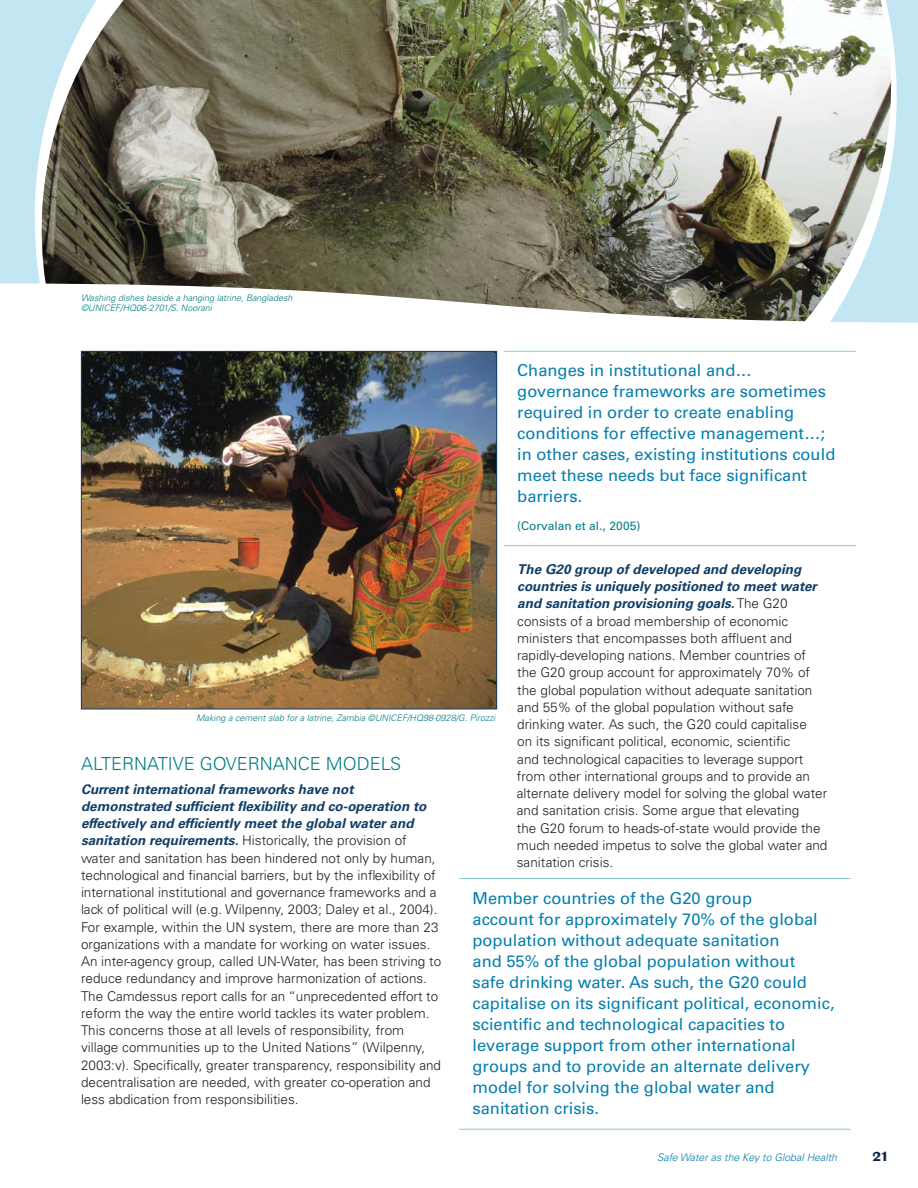
<style>
.page{position:relative;width:918px;height:1188px;background:#fff}
.page>*{position:absolute;margin:0;border:0;box-sizing:border-box;transform-origin:0 0}
.t1{font:300 18px "Univers LT Std";color:#007c85}
.t2{font:16.5px/21px "Univers LT Std";color:#067eae}
.t3{font:300 13.5px/17.2px "Univers LT Std";color:#231f20}
.t4{font:700 expanded 13.5px "Grotesque MT Std";color:#0d2244}
.t5{font:12px "Univers LT Std";color:#007c85}
.t6{font:italic 300 10.5px "Univers LT Std";color:#067eae}
.t7{font:italic 300 9px/10.8px "Univers LT Std";color:#007c85}
.s1{font-weight:700;font-style:italic;color:#113e66}
</style>
<div class="page">
<img style="left:138px;top:0;width:657px;height:284px">
<svg style="left:109px;top:0;width:29px;height:284px;background:#5e5a4d"></svg>
<svg style="left:795px;top:0;width:123px;height:284px"></svg>
<svg style="left:0;top:0;width:109px;height:284px;background:#96a5a3"></svg>
<svg style="left:80px;top:284px;width:838px;height:114px"></svg>
<hr style="left:504px;top:351px;width:352px;height:1px;background:#8acbc9">
<hr style="left:504px;top:545px;width:352px;height:1px;background:#8acbc9">
<hr style="left:459px;top:878px;width:391px;height:1px;background:#8acbc9">
<hr style="left:459px;top:1129px;width:391px;height:1px;background:#8acbc9">
<img style="left:83px;top:353px;width:412px;height:354px">
<div style="left:81px;top:351px;width:416px;height:358px;border:1px solid #113e66"></div>
<p class="t7" style="left:81px;top:292px;width:213px">Washing dishes beside a hanging latrine, Bangladesh ©UNICEF/HQ06-2701/S. Noorani</p>
<p class="t2" style="left:517px;top:361px;width:320px">Changes in institutional and… governance frameworks are sometimes required in order to create enabling conditions for effective management…; in other cases, existing institutions could meet these needs but face significant barriers.</p>
<p class="t5" style="left:517px;top:521px;width:125px">(Corvalan et al., 2005)</p>
<p class="t3" style="left:517px;top:561px;width:312px"><span class="s1">The G20 group of developed and developing countries is uniquely positioned to meet water and sanitation provisioning goals.</span> The G20 consists of a broad membership of economic ministers that encompasses both affluent and rapidly-developing nations. Member countries of the G20 group account for approximately 70% of the global population without adequate sanitation and 55% of the global population without safe drinking water. As such, the G20 could capitalise<br>on its significant political, economic, scientific<br>and technological capacities to leverage support from other international groups and to provide an alternate delivery model for solving the global water and sanitation crisis. Some argue that elevating<br>the G20 forum to heads-of-state would provide the much needed impetus to solve the global water and sanitation crisis.</p>
<p class="t7" style="left:196px;top:712px;width:301px">Making a cement slab for a latrine, Zambia ©UNICEF/HQ98-0928/G. Pirozzi</p>
<h1 class="t1" style="left:81px;top:756px;width:322px">ALTERNATIVE GOVERNANCE MODELS</h1>
<p class="t3" style="left:81px;top:781px;width:362px"><span class="s1">Current international frameworks have not demonstrated sufficient flexibility and co-operation to effectively and efficiently meet the global water and sanitation requirements.</span> Historically, the provision of water and sanitation has been hindered not only by human, technological and financial barriers, but by the inflexibility of international institutional and governance frameworks and a lack of political will (e.g. Wilpenny, 2003; Daley et al., 2004).<br>For example, within the UN system, there are more than 23 organizations with a mandate for working on water issues.<br>An inter-agency group, called UN-Water, has been striving to reduce redundancy and improve harmonization of actions.<br>The Camdessus report calls for an “unprecedented effort to reform the way the entire world tackles its water problem.<br>This concerns those at all levels of responsibility, from village communities up to the United Nations” (Wilpenny, 2003:v). Specifically, greater transparency, responsibility and decentralisation are needed, with greater co-operation and less abdication from responsibilities.</p>
<p class="t2" style="left:472px;top:888px;width:364px">Member countries of the G20 group<br>account for approximately 70% of the global population without adequate sanitation<br>and 55% of the global population without<br>safe drinking water. As such, the G20 could capitalise on its significant political, economic, scientific and technological capacities to leverage support from other international groups and to provide an alternate delivery model for solving the global water and sanitation crisis.</p>
<p class="t6" style="left:657px;top:1153px;width:181px">Safe Water as the Key to Global Health</p>
<p class="t4" style="left:872px;top:1148px;width:18px">21</p>
</div>
